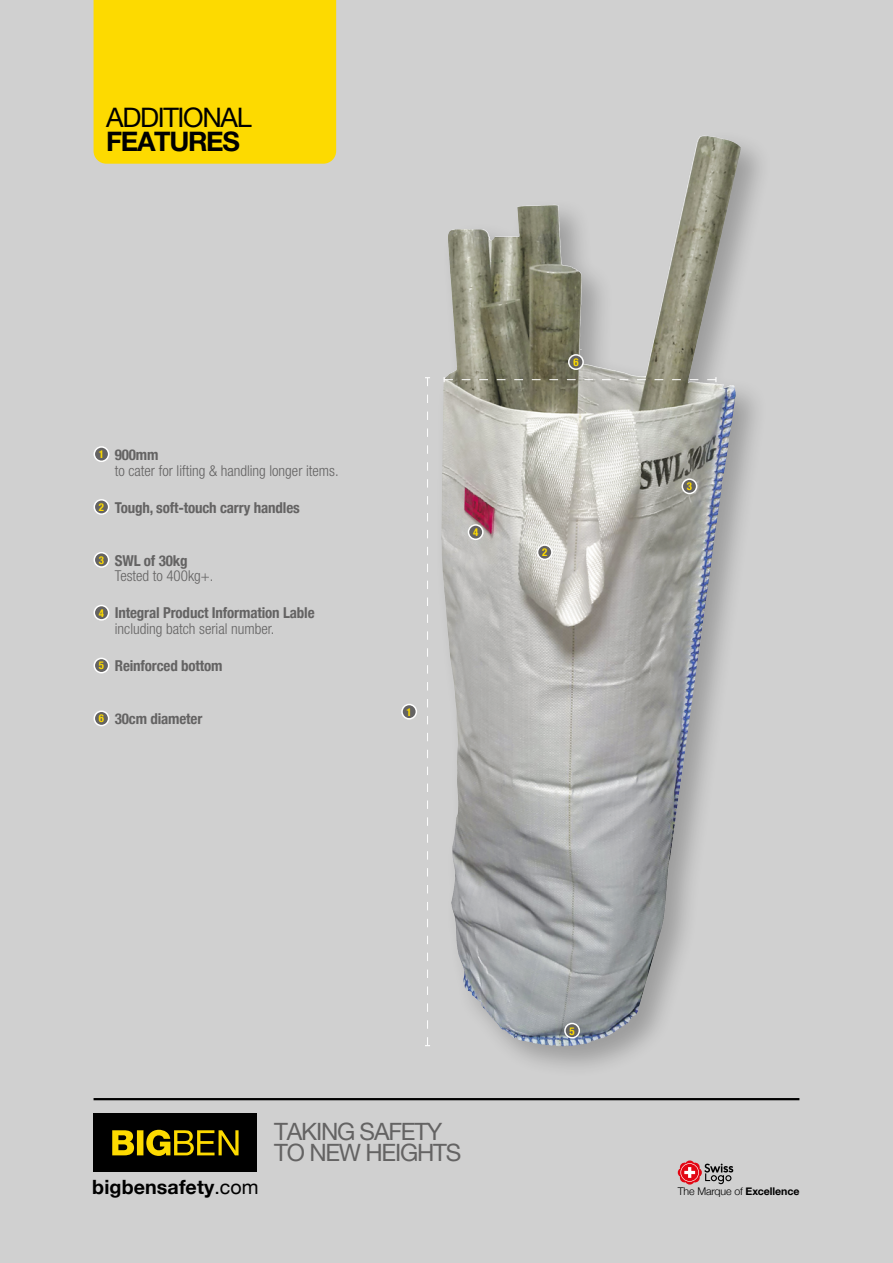
<style>
.page{position:relative;width:893px;height:1263px;background:#d0d0d0}
.page>*{position:absolute;margin:0;border:0;box-sizing:border-box;transform-origin:0 0}
.t1{font:27px "Helvetica Neue LT Pro";letter-spacing:-.05em;color:#000}
.t2{font:700 27px "Helvetica Neue LT Pro";letter-spacing:-.05em;color:#000}
.t3{font:24px/21px "Helvetica Neue LT Pro";letter-spacing:-.05em;color:#646363}
.t4{font:700 19.65px "Helvetica Neue";letter-spacing:.005em;color:#000}
.t5{font:700 condensed 15px "Helvetica Neue";letter-spacing:-.01em;color:#646363}
.t6{font:300 condensed 15px "Helvetica Neue LT Pro";color:#646363}
.t7{font:700 condensed 10.8px "Helvetica Neue";color:#fdda00}
.t8{font:300 10.65px "Helvetica Neue";letter-spacing:-.01em;color:#000}
.s1{font-size:10.8px;color:#fdda00}
.s2{font-weight:400}
.s3{font-weight:700}
</style>
<div class="page">
<div style="left:434px;top:129px;width:339px;height:950px;background:#000;opacity:.25"></div>
<img style="left:685px;top:136px;width:19px;height:62px">
<div style="left:94px;top:447px;width:15px;height:14px;background:#646363;border-radius:50%"></div>
<div style="left:94px;top:446px;width:15px;height:16px;border:2px solid #fff;border-radius:50%"></div>
<div style="left:94px;top:500px;width:15px;height:14px;background:#646363;border-radius:50%"></div>
<div style="left:94px;top:499px;width:15px;height:16px;border:2px solid #fff;border-radius:50%"></div>
<div style="left:94px;top:553px;width:15px;height:14px;background:#646363;border-radius:50%"></div>
<div style="left:94px;top:552px;width:15px;height:16px;border:2px solid #fff;border-radius:50%"></div>
<div style="left:94px;top:605px;width:15px;height:15px;background:#646363;border-radius:50%"></div>
<div style="left:94px;top:605px;width:15px;height:16px;border:2px solid #fff;border-radius:50%"></div>
<div style="left:94px;top:658px;width:15px;height:15px;background:#646363;border-radius:50%"></div>
<div style="left:94px;top:658px;width:15px;height:15px;border:2px solid #fff;border-radius:50%"></div>
<div style="left:94px;top:711px;width:15px;height:14px;background:#646363;border-radius:50%"></div>
<div style="left:94px;top:710px;width:15px;height:16px;border:2px solid #fff;border-radius:50%"></div>
<div style="left:94px;top:1112px;width:163px;height:59px;background:#000"></div>
<svg style="left:112px;top:1130px;width:127px;height:26px"></svg>
<hr style="left:94px;top:1098px;width:705px;height:2px;background:#000">
<svg style="left:678px;top:1160px;width:55px;height:24px"></svg>
<div style="left:94px;top:0;width:242px;height:164px;background:#fdda00"></div>
<div style="left:402px;top:704px;width:14px;height:15px;background:#646363;border-radius:50%"></div>
<div style="left:401px;top:704px;width:16px;height:16px;border:2px solid #fff;border-radius:50%"></div>
<div style="left:538px;top:545px;width:14px;height:14px;background:#646363;border-radius:50%"></div>
<div style="left:537px;top:544px;width:16px;height:16px;border:2px solid #fff;border-radius:50%"></div>
<div style="left:682px;top:479px;width:15px;height:14px;background:#646363;border-radius:50%"></div>
<div style="left:681px;top:478px;width:16px;height:16px;border:2px solid #fff;border-radius:50%"></div>
<div style="left:468px;top:525px;width:15px;height:14px;background:#646363;border-radius:50%"></div>
<div style="left:468px;top:524px;width:16px;height:16px;border:2px solid #fff;border-radius:50%"></div>
<div style="left:565px;top:1023px;width:14px;height:15px;background:#646363;border-radius:50%"></div>
<div style="left:564px;top:1023px;width:16px;height:15px;border:2px solid #fff;border-radius:50%"></div>
<div style="left:569px;top:355px;width:14px;height:14px;background:#646363;border-radius:50%"></div>
<div style="left:568px;top:354px;width:16px;height:16px;border:2px solid #fff;border-radius:50%"></div>
<svg style="left:444px;top:377px;width:272px;height:5px"></svg>
<svg style="left:425px;top:377px;width:5px;height:669px"></svg>
<h1 class="t1" style="left:106px;top:101px;width:147px">ADDITIONAL</h1>
<h1 class="t2" style="left:106px;top:125px;width:135px">FEATURES</h1>
<p class="t5" style="left:99px;top:442px;width:61px"><span class="s1">1</span> 900mm</p>
<p class="t6" style="left:115px;top:462px;width:225px">to cater for lifting &amp; handling longer items.</p>
<p class="t5" style="left:99px;top:495px;width:202px"><span class="s1">2</span> Tough, soft-touch carry handles</p>
<p class="t5" style="left:99px;top:548px;width:90px"><span class="s1">3</span> SWL of 30kg</p>
<p class="t6" style="left:115px;top:567px;width:100px">Tested to 400kg+.</p>
<p class="t5" style="left:99px;top:601px;width:217px"><span class="s1">4</span> Integral Product Information Lable</p>
<p class="t6" style="left:115px;top:620px;width:161px">including batch serial number.</p>
<p class="t5" style="left:99px;top:653px;width:125px"><span class="s1">5</span> Reinforced bottom</p>
<p class="t5" style="left:99px;top:706px;width:105px"><span class="s1">6</span> 30cm diameter</p>
<p class="t7" style="left:573px;top:353px;width:7px">6</p>
<p class="t7" style="left:473px;top:523px;width:7px">4</p>
<p class="t7" style="left:407px;top:703px;width:7px">1</p>
<p class="t7" style="left:542px;top:543px;width:7px">2</p>
<p class="t7" style="left:687px;top:477px;width:7px">3</p>
<h2 class="t3" style="left:274px;top:1120px;width:189px">TAKING SAFETY<br>TO NEW HEIGHTS</h2>
<p class="t7" style="left:569px;top:1022px;width:7px">5</p>
<h3 class="t4" style="left:92px;top:1172px;width:168px">bigbensafety<span class="s2">.com</span></h3>
<p class="t8" style="left:678px;top:1185px;width:123px">The Marque of <span class="s3">Excellence</span></p>
</div>
